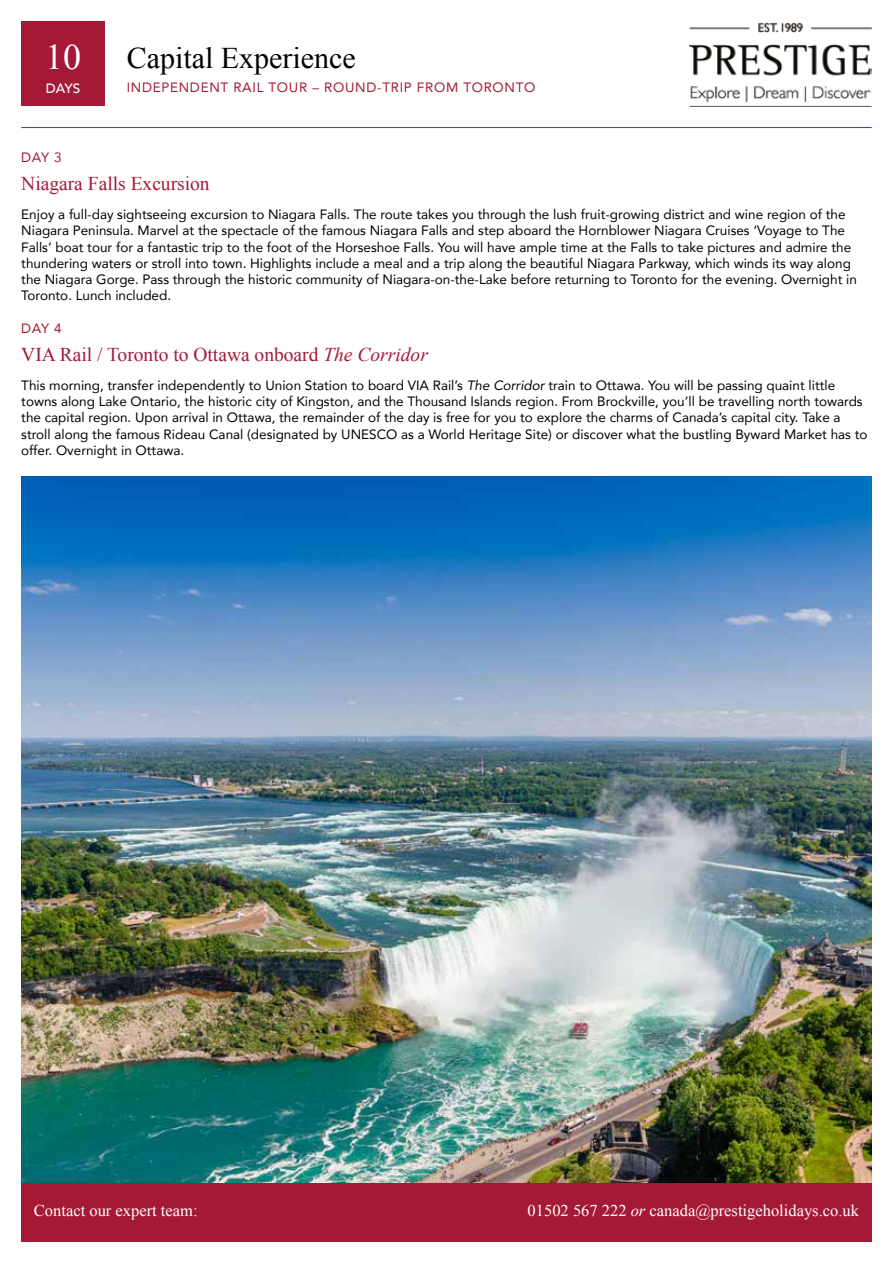
<style>
.page{position:relative;width:893px;height:1263px;background:#fff}
.page>*{position:absolute;margin:0;border:0;box-sizing:border-box;transform-origin:0 0}
.t1{font:36px "Times New Roman";color:#fff}
.t2{font:30px "Times New Roman";color:#000}
.Heading_Trip{font:19.5px "Times New Roman";color:#a41936}
.Body_Text_Contact{font:16.5px "Times New Roman";color:#fff}
.Body_Text{font:13.5px/16.2px "Avenir";color:#000}
.Heading_Day{font:13.5px "Avenir";letter-spacing:.05em;color:#a41936}
.t3{font:500 13.5px "Avenir";color:#fff}
.s1{font-style:italic}
</style>
<div class="page">
<img style="left:690px;top:22px;width:182px;height:85px">
<div style="left:21px;top:21px;width:84px;height:85px;background:#a41936"></div>
<div style="left:21px;top:1183px;width:851px;height:59px;background:#a41936"></div>
<hr style="left:21px;top:127px;width:851px;height:1px;background:#a41936">
<img style="left:21px;top:476px;width:851px;height:707px">
<h1 class="t1" style="left:45px;top:33px;width:37px">10</h1>
<p class="t3" style="left:46px;top:76px;width:36px">DAYS</p>
<h2 class="t2" style="left:127px;top:37px;width:231px">Capital Experience</h2>
<p class="Heading_Day" style="left:127px;top:77px;width:410px">INDEPENDENT RAIL TOUR – ROUND-TRIP FROM TORONTO</p>
<p class="Heading_Day" style="left:21px;top:147px;width:42px">DAY 3</p>
<p class="Heading_Trip" style="left:21px;top:170px;width:190px">Niagara Falls Excursion</p>
<p class="Body_Text" style="left:21px;top:206px;width:837px">Enjoy a full-day sightseeing excursion to Niagara Falls. The route takes you through the lush fruit-growing district and wine region of the Niagara Peninsula. Marvel at the spectacle of the famous Niagara Falls and step aboard the Hornblower Niagara Cruises ‘Voyage to The Falls’ boat tour for a fantastic trip to the foot of the Horseshoe Falls. You will have ample time at the Falls to take pictures and admire the thundering waters or stroll into town. Highlights include a meal and a trip along the beautiful Niagara Parkway, which winds its way along the Niagara Gorge. Pass through the historic community of Niagara-on-the-Lake before returning to Toronto for the evening. Overnight in Toronto. Lunch included.</p>
<p class="Heading_Day" style="left:21px;top:318px;width:42px">DAY 4</p>
<p class="Heading_Trip" style="left:21px;top:341px;width:408px">VIA Rail / Toronto to Ottawa onboard <span class="s1">The Corridor</span></p>
<p class="Body_Text" style="left:21px;top:377px;width:848px">This morning, transfer independently to Union Station to board VIA Rail’s <span class="s1">The Corridor</span> train to Ottawa. You will be passing quaint little towns along Lake Ontario, the historic city of Kingston, and the Thousand Islands region. From Brockville, you’ll be travelling north towards the capital region. Upon arrival in Ottawa, the remainder of the day is free for you to explore the charms of Canada’s capital city. Take a stroll along the famous Rideau Canal (designated by UNESCO as a World Heritage Site) or discover what the bustling Byward Market has to offer. Overnight in Ottawa.</p>
<p class="Body_Text_Contact" style="left:34px;top:1200px;width:165px">Contact our expert team:</p>
<p class="Body_Text_Contact" style="left:528px;top:1200px;width:333px">01502 567 222 <span class="s1">or</span> canada@prestigeholidays.co.uk</p>
</div>
